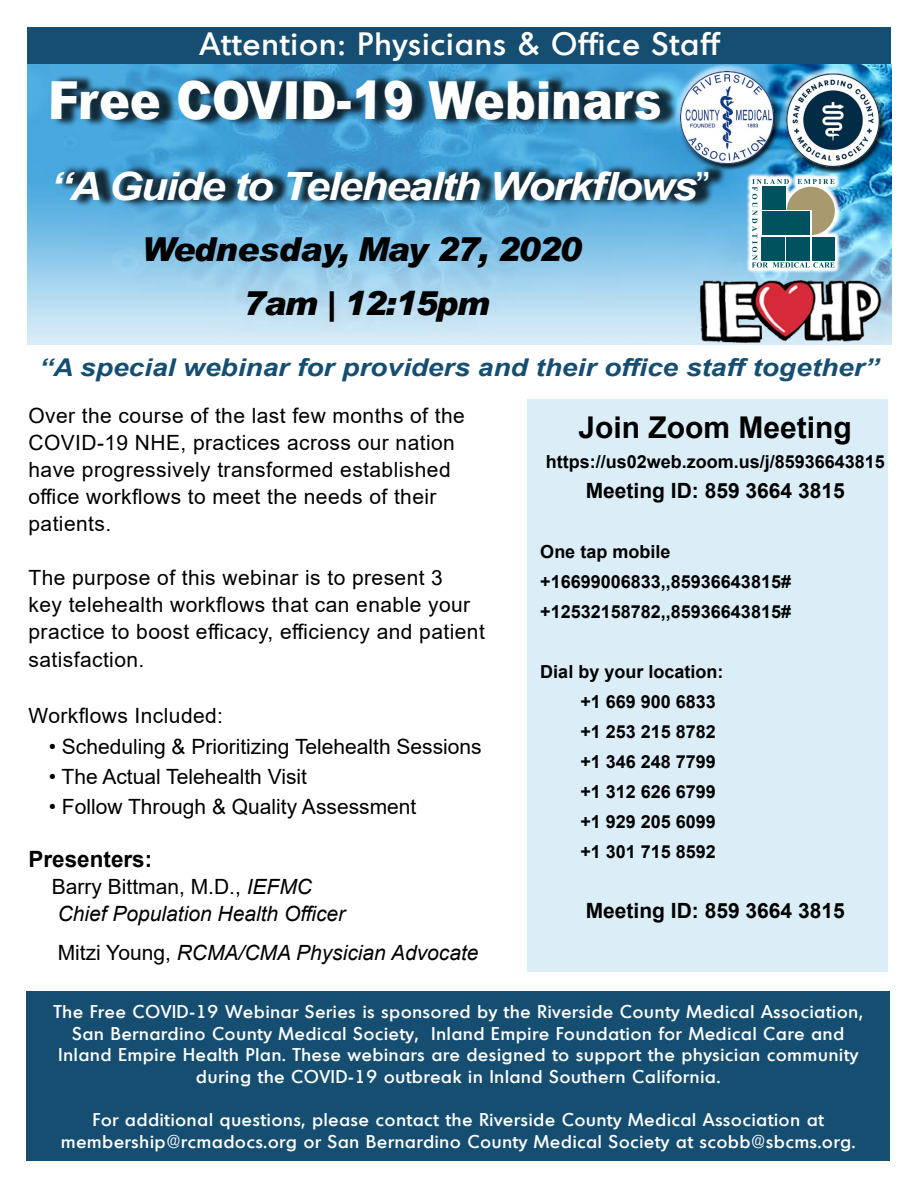
<style>
.page{position:relative;width:918px;height:1188px;background:#fff}
.page>*{position:absolute;margin:0;border:0;box-sizing:border-box;transform-origin:0 0}
.t1{font:italic 900 52.5px "Arial";color:#fff;scale:.88 1}
.t2{font:italic 700 39px "Arial";letter-spacing:-.04em;color:#fff;scale:1.12 1}
.t3{font:italic 900 33px/54px "Arial";letter-spacing:-.04em;color:#000;text-align:center}
.t4{font:500 31.5px "Montreal";letter-spacing:.05em;color:#fff}
.t5{font:700 30px "Arial";color:#000}
.t6{font:italic 700 24.45px "Arial";color:#154e71;scale:1.15 1}
.t7{font:700 22.5px "Arial";color:#000}
.t8{font:21px/27px "Arial";letter-spacing:.02em;color:#000}
.t9{font:21px "Arial";color:#000}
.t10{font:italic 21px/27px "Arial";color:#000}
.t11{font:700 21px "Arial";color:#000}
.t12{font:500 18px/21.6px "Montreal";letter-spacing:.05em;color:#fff;text-align:center}
.t13{font:700 18px/30px "Arial";color:#000}
.s1{font-weight:400;font-style:normal}
.s2{font-style:normal}
</style>
<div class="page">
<div style="left:527px;top:399px;width:361px;height:573px;background:#dbeef8"></div>
<div style="left:27px;top:27px;width:864px;height:37px;background:#154e71"></div>
<img style="left:27px;top:64px;width:864px;height:281px">
<div style="left:674px;top:65px;width:99px;height:78px;background:#fff;opacity:.75"></div>
<div style="left:681px;top:86px;width:100px;height:84px;background:#000;opacity:.75"></div>
<img style="left:681px;top:71px;width:93px;height:93px">
<svg style="left:746px;top:173px;width:95px;height:101px"></svg>
<svg style="left:752px;top:179px;width:83px;height:89px"></svg>
<div style="left:54px;top:74px;width:625px;height:53px;background:#000;opacity:.75"></div>
<div style="left:27px;top:991px;width:863px;height:170px;background:#154e71"></div>
<div style="left:59px;top:164px;width:667px;height:44px;background:#000;opacity:.75"></div>
<img style="left:697px;top:277px;width:189px;height:68px">
<div style="left:780px;top:68px;width:98px;height:78px;background:#fff;opacity:.75"></div>
<div style="left:787px;top:89px;width:99px;height:84px;background:#000;opacity:.75"></div>
<img style="left:782px;top:69px;width:102px;height:103px">
<h3 class="t4" style="left:200px;top:23px;width:520px">Attention: Physicians &amp; Office Staff</h3>
<h1 class="t1" style="left:49px;top:68px;width:712px">Free COVID-19 Webinars</h1>
<h2 class="t2" style="left:50px;top:160px;width:591px">“A Guide to Telehealth Workflows<span class="s1">”</span></h2>
<h3 class="t3" style="left:142px;top:221px;width:441px">Wednesday, May 27, 2020<br>7am | 12:15pm</h3>
<h3 class="t6" style="left:39px;top:351px;width:731px">“A special webinar for providers and their office staff together”</h3>
<p class="t8" style="left:28px;top:402px;width:438px">Over the course of the last few months of the COVID-19 NHE, practices across our nation have progressively transformed established office workflows to meet the needs of their patients.</p>
<p class="t8" style="left:28px;top:564px;width:458px">The purpose of this webinar is to present 3<br>key telehealth workflows that can enable your practice to boost efficacy, efficiency and patient satisfaction.</p>
<p class="t8" style="left:28px;top:702px;width:196px">Workflows Included:</p>
<p class="t9" style="left:49px;top:732px;width:435px">• Scheduling &amp; Prioritizing Telehealth Sessions</p>
<p class="t9" style="left:49px;top:762px;width:260px">• The Actual Telehealth Visit</p>
<p class="t9" style="left:49px;top:792px;width:369px">• Follow Through &amp; Quality Assessment</p>
<p class="t7" style="left:28px;top:844px;width:125px">Presenters:</p>
<p class="t10" style="left:52px;top:874px;width:295px"><span class="s2">Barry Bittman, M.D.,</span> IEFMC<br>Chief Population Health Officer</p>
<p class="t10" style="left:58px;top:940px;width:422px"><span class="s2">Mitzi Young,</span> RCMA/CMA Physician Advocate</p>
<h3 class="t5" style="left:579px;top:406px;width:275px">Join Zoom Meeting</h3>
<p class="t13" style="left:546px;top:446px;width:341px">https://us02web.zoom.us/j/85936643815</p>
<p class="t11" style="left:586px;top:475px;width:261px">Meeting ID: 859 3664 3815</p>
<p class="t13" style="left:540px;top:536px;width:252px">One tap mobile +16699006833,,85936643815# +12532158782,,85936643815#</p>
<p class="t13" style="left:580px;top:656px;width:145px;text-indent:-40px">Dial by your location: +1 669 900 6833 +1 253 215 8782 +1 346 248 7799 +1 312 626 6799 +1 929 205 6099 +1 301 715 8592</p>
<p class="t11" style="left:586px;top:895px;width:261px">Meeting ID: 859 3664 3815</p>
<p class="t12" style="left:54px;top:1000px;width:810px">The Free COVID-19 Webinar Series is sponsored by the Riverside County Medical Association, San Bernardino County Medical Society, Inland Empire Foundation for Medical Care and Inland Empire Health Plan. These webinars are designed to support the physician community during the COVID-19 outbreak in Inland Southern California.</p>
<p class="t12" style="left:61px;top:1108px;width:796px">For additional questions, please contact the Riverside County Medical Association at membership@rcmadocs.org or San Bernardino County Medical Society at scobb@sbcms.org.</p>
</div>
